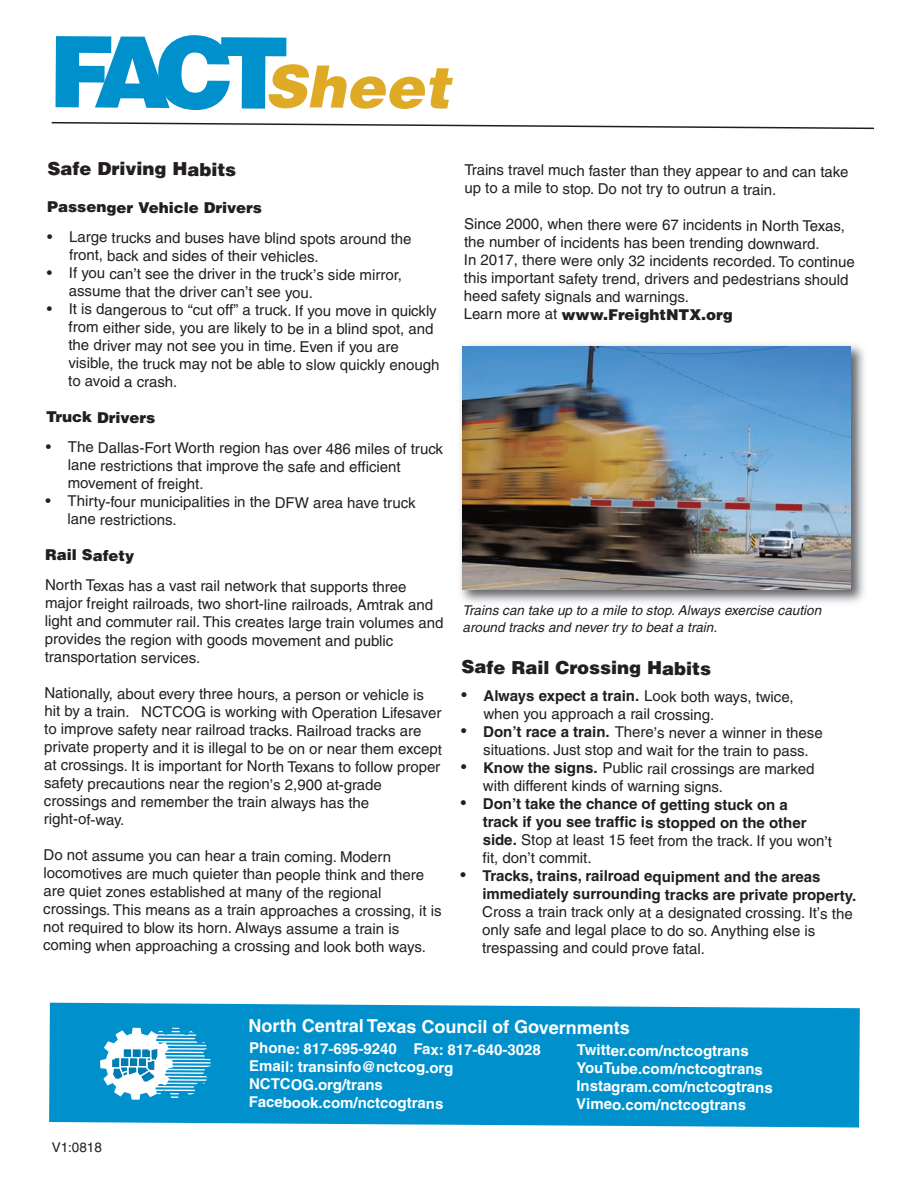
<style>
.page{position:relative;width:918px;height:1188px;background:#fff}
.page>*{position:absolute;margin:0;border:0;box-sizing:border-box;transform-origin:0 0}
.t1{font:italic 900 58.35px "Helvetica";color:#dfaa25}
.t2{font:900 18px "Helvetica";letter-spacing:-.005em;color:#231f20}
.t3{font:700 18px "Helvetica";letter-spacing:-.005em;color:#fff}
.t4{font:15px/17.9px "Helvetica";letter-spacing:-.005em;color:#231f20}
.t5{font:700 15px/17.9px "Helvetica";letter-spacing:-.005em;color:#231f20}
.t6{font:700 15px/17.9px "Helvetica";letter-spacing:-.005em;color:#fff}
.t7{font:900 15px "Helvetica";letter-spacing:-.005em;color:#231f20}
.t8{font:italic 13.5px/16.2px "Helvetica";color:#231f20}
.t9{font:13.5px "Helvetica";color:#231f20}
.s1{font-style:normal;font-size:98.85px;color:#0091cd}
.s2{font-weight:900}
.s3{font-weight:700}
.s4{font-weight:400}
</style>
<div class="page">
<svg style="left:51px;top:121px;width:823px;height:9px"></svg>
<div style="left:49px;top:1003px;width:811px;height:125px;background:#0091cd"></div>
<svg style="left:100px;top:1027px;width:111px;height:73px"></svg>
<img style="left:460px;top:344px;width:404px;height:259px">
<img style="left:462px;top:346px;width:388px;height:243px">
<h1 class="t1" style="left:48px;top:66px;width:413px"><span class="s1">FACT</span>Sheet</h1>
<p class="t2" style="left:47px;top:162px;width:190px">Safe Driving Habits</p>
<p class="t7" style="left:47px;top:202px;width:216px">Passenger Vehicle Drivers</p>
<p class="t4" style="left:69px;top:231px;width:344px;text-indent:-22px">• Large trucks and buses have blind spots around the front, back and sides of their vehicles.</p>
<p class="t4" style="left:69px;top:267px;width:335px;text-indent:-22px">• If you can’t see the driver in the truck’s side mirror, assume that the driver can’t see you.</p>
<p class="t4" style="left:68px;top:303px;width:373px;text-indent:-22px">• It is dangerous to “cut off” a truck. If you move in quickly from either side, you are likely to be in a blind spot, and the driver may not see you in time. Even if you are visible, the truck may not be able to slow quickly enough to avoid a crash.</p>
<p class="t7" style="left:46px;top:412px;width:111px">Truck Drivers</p>
<p class="t4" style="left:68px;top:441px;width:377px;text-indent:-22px">• The Dallas-Fort Worth region has over 486 miles of truck lane restrictions that improve the safe and efficient movement of freight.</p>
<p class="t4" style="left:68px;top:495px;width:350px;text-indent:-22px">• Thirty-four municipalities in the DFW area have truck lane restrictions.</p>
<p class="t7" style="left:45px;top:550px;width:91px">Rail Safety</p>
<p class="t4" style="left:45px;top:579px;width:400px">North Texas has a vast rail network that supports three major freight railroads, two short-line railroads, Amtrak and light and commuter rail. This creates large train volumes and provides the region with goods movement and public transportation services.</p>
<p class="t4" style="left:44px;top:687px;width:400px">Nationally, about every three hours, a person or vehicle is hit by a train. NCTCOG is working with Operation Lifesaver to improve safety near railroad tracks. Railroad tracks are private property and it is illegal to be on or near them except at crossings. It is important for North Texans to follow proper safety precautions near the region’s 2,900 at-grade crossings and remember the train always has the right-of-way.</p>
<p class="t4" style="left:43px;top:849px;width:400px">Do not assume you can hear a train coming. Modern locomotives are much quieter than people think and there are quiet zones established at many of the regional crossings. This means as a train approaches a crossing, it is not required to blow its horn. Always assume a train is coming when approaching a crossing and look both ways.</p>
<p class="t4" style="left:464px;top:163px;width:386px">Trains travel much faster than they appear to and can take up to a mile to stop. Do not try to outrun a train.</p>
<p class="t4" style="left:464px;top:217px;width:393px">Since 2000, when there were 67 incidents in North Texas, the number of incidents has been trending downward.<br>In 2017, there were only 32 incidents recorded. To continue this important safety trend, drivers and pedestrians should heed safety signals and warnings.<br>Learn more at <span class="s2">www.FreightNTX.org</span></p>
<p class="t8" style="left:462px;top:604px;width:363px">Trains can take up to a mile to stop.Always exercise caution around tracks and never try to beat a train.</p>
<p class="t2" style="left:462px;top:661px;width:251px">Safe Rail Crossing Habits</p>
<p class="t4" style="left:483px;top:688px;width:312px;line-height:18.3px;text-indent:-22px"><span class="s3">• Always expect a train.</span> Look both ways, twice, when you approach a rail crossing.</p>
<p class="t4" style="left:461px;top:725px;width:363px;text-align:center"><span class="s3">• Don’t race a train.</span> There’s never a winner in these situations. Just stop and wait for the train to pass.</p>
<p class="t4" style="left:483px;top:761px;width:333px;line-height:17.4px;text-indent:-22px"><span class="s3">• Know the signs.</span> Public rail crossings are marked with different kinds of warning signs.</p>
<p class="t5" style="left:483px;top:797px;width:351px;text-indent:-22px">• Don’t take the chance of getting stuck on a<br>track if you see traffic is stopped on the other side. <span class="s4">Stop at least 15 feet from the track. If you won’t fit, don’t commit.</span></p>
<p class="t5" style="left:482px;top:868px;width:375px;line-height:18.3px;text-indent:-22px">• Tracks, trains, railroad equipment and the areas immediately surrounding tracks are private property.</p>
<p class="t4" style="left:482px;top:905px;width:372px">Cross a train track only at a designated crossing. It’s the only safe and legal place to do so. Anything else is trespassing and could prove fatal.</p>
<p class="t3" style="left:248px;top:1020px;width:383px">North Central Texas Council of Governments</p>
<p class="t9" style="left:52px;top:1142px;width:52px">V1:0818</p>
<p class="t6" style="left:249px;top:1042px;width:293px">Phone: 817-695-9240 Fax: 817-640-3028<br>Email: transinfo@nctcog.org<br>NCTCOG.org/trans<br>Facebook.com/nctcogtrans</p>
<p class="t6" style="left:576px;top:1043px;width:198px">Twitter.com/nctcogtrans<br>YouTube.com/nctcogtrans<br>Instagram.com/nctcogtrans<br>Vimeo.com/nctcogtrans</p>
</div>
